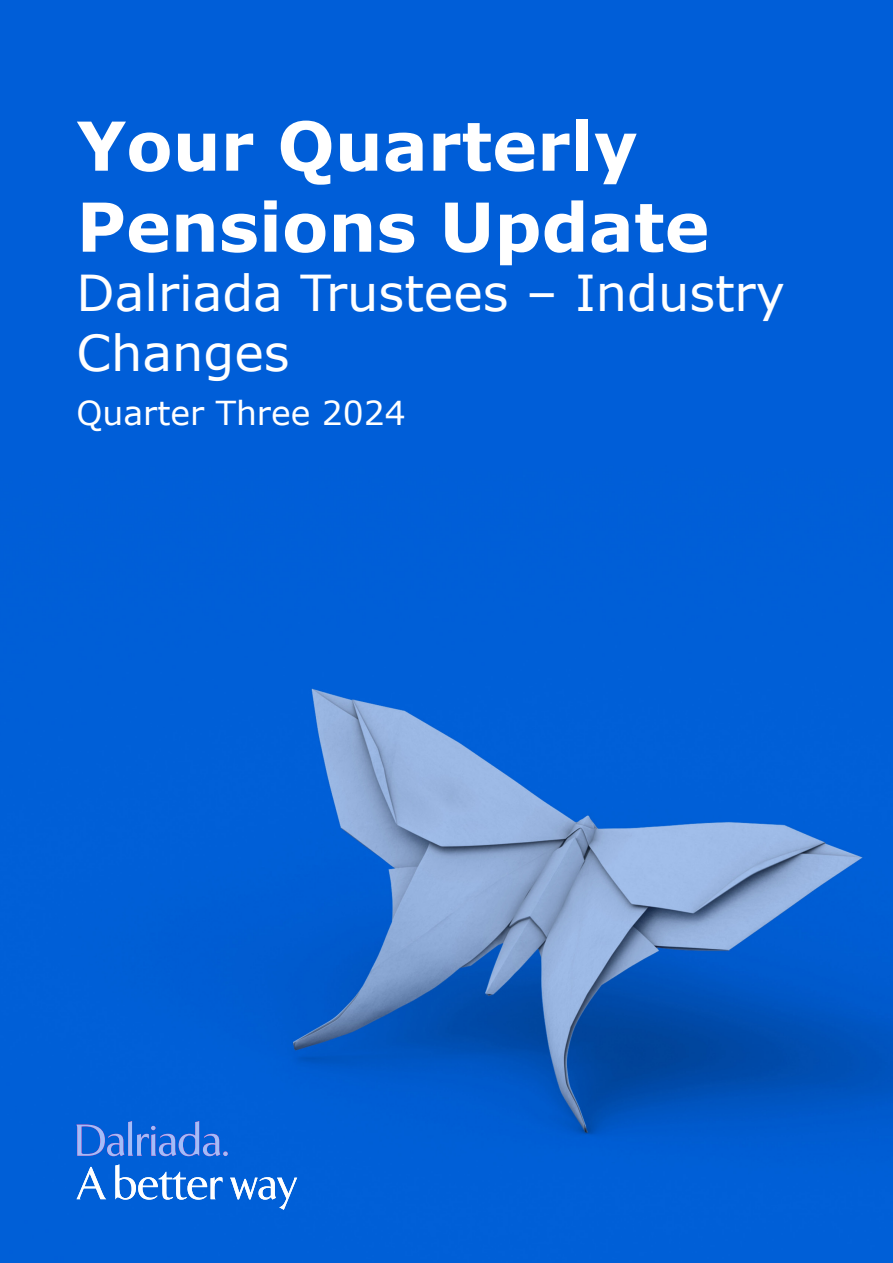
<style>
.page{position:relative;width:893px;height:1263px;background:#fff}
.page>*{position:absolute;margin:0;border:0;box-sizing:border-box;transform-origin:0 0}
.DTL_Front_Cover_Heading{font:700 67.5px/81px "Verdana";color:#fff}
.DTL_Front_Cover_Sub_Heading{font:49.5px/59.4px "Verdana";color:#fff}
.DTL_Front_Cover_Sub_Heading_Small{font:33px "Verdana";color:#fff}
</style>
<div class="page">
<img style="left:0;top:0;width:893px;height:1263px">
<svg style="left:77px;top:1121px;width:151px;height:35px;background:#3275dd"></svg>
<svg style="left:77px;top:1167px;width:29px;height:32px"></svg>
<svg style="left:115px;top:1164px;width:108px;height:35px"></svg>
<svg style="left:230px;top:1177px;width:67px;height:33px"></svg>
<p class="DTL_Front_Cover_Heading" style="left:77px;top:104px;width:634px">Your Quarterly<br>Pensions Update</p>
<p class="DTL_Front_Cover_Sub_Heading" style="left:77px;top:263px;width:710px">Dalriada Trustees – Industry<br>Changes</p>
<p class="DTL_Front_Cover_Sub_Heading_Small" style="left:77px;top:390px;width:331px">Quarter Three 2024</p>
</div>
